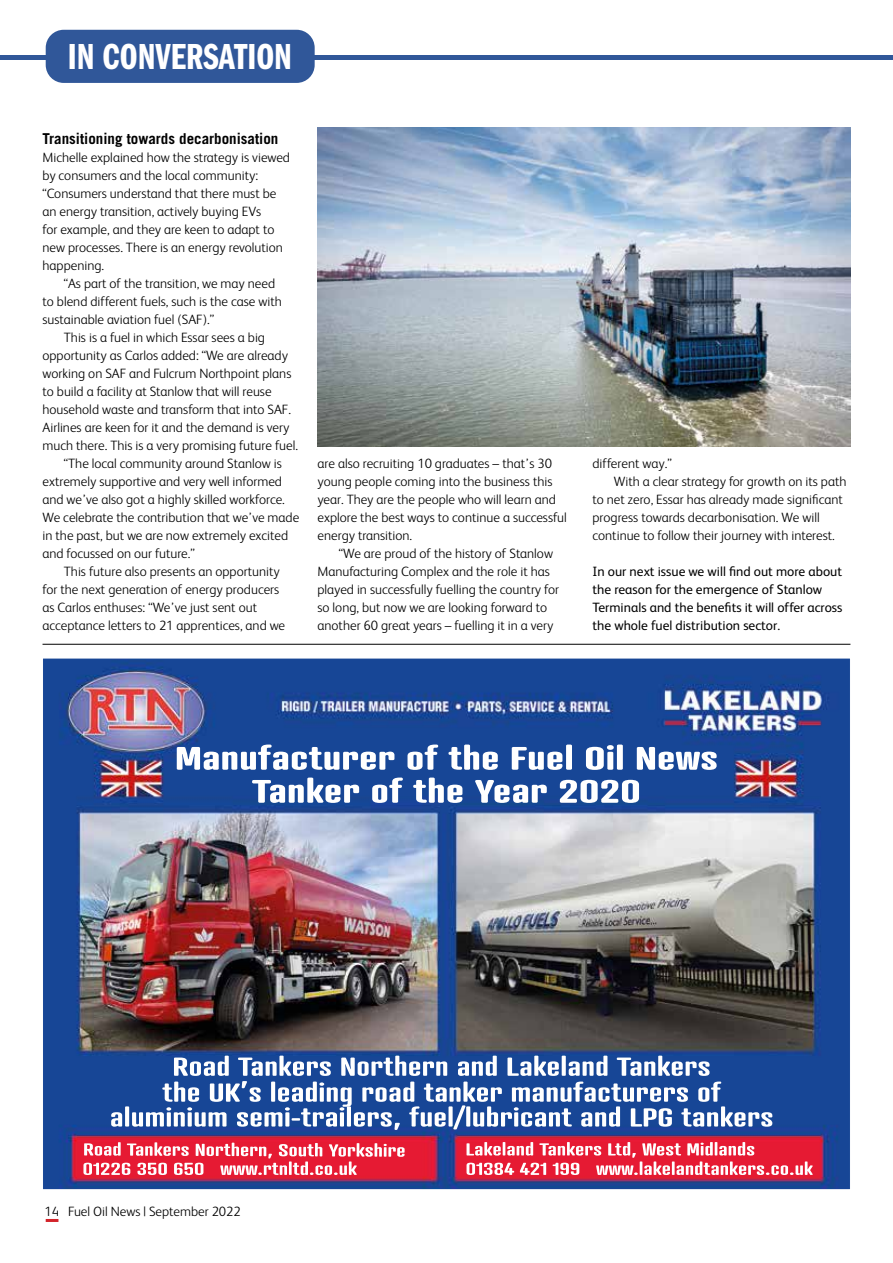
<style>
.page{position:relative;width:893px;height:1263px;background:#fff}
.page>*{position:absolute;margin:0;border:0;box-sizing:border-box;transform-origin:0 0}
.t1{font:37.5px "Franklin Gothic LT Pro Dm Cm";color:#fff}
.t2{font:700 15px "Trade Gothic LT Std";color:#000}
.t3{font:300 13.5px/18px "FS Albert";color:#000}
.t4{font:13.5px/18px "FS Albert";color:#000}
</style>
<div class="page">
<svg style="left:46px;top:1219px;width:12px;height:3px"></svg>
<hr style="left:43px;top:644px;width:807px;height:1px;background:#000">
<div style="left:0;top:55px;width:893px;height:5px;background:#305799"></div>
<div style="left:46px;top:30px;width:269px;height:53px;background:#305799;border-radius:18px"></div>
<img style="left:318px;top:128px;width:532px;height:318px">
<img style="left:45px;top:660px;width:803px;height:527px">
<h1 class="t1" style="left:68px;top:36px;width:226px">IN CONVERSATION</h1>
<p class="t2" style="left:43px;top:129px;width:237px">Transitioning towards decarbonisation</p>
<p class="t3" style="left:43px;top:148px;width:249px">Michelle explained how the strategy is viewed by consumers and the local community: “Consumers understand that there must be an energy transition, actively buying EVs<br>for example, and they are keen to adapt to new processes. There is an energy revolution happening.</p>
<p class="t3" style="left:43px;top:274px;width:241px;text-indent:21px">“As part of the transition, we may need to blend different fuels, such is the case with sustainable aviation fuel (SAF).”</p>
<p class="t3" style="left:64px;top:328px;width:203px">This is a fuel in which Essar sees a big</p>
<p class="t3" style="left:43px;top:346px;width:247px">opportunity as Carlos added: “We are already</p>
<p class="t3" style="left:43px;top:364px;width:250px">working on SAF and Fulcrum Northpoint plans</p>
<p class="t3" style="left:43px;top:382px;width:231px">to build a facility at Stanlow that will reuse</p>
<p class="t3" style="left:43px;top:400px;width:250px">household waste and transform that into SAF.</p>
<p class="t3" style="left:43px;top:418px;width:248px">Airlines are keen for it and the demand is very</p>
<p class="t3" style="left:43px;top:436px;width:257px">much there. This is a very promising future fuel.</p>
<p class="t3" style="left:64px;top:454px;width:220px">“The local community around Stanlow is</p>
<p class="t3" style="left:43px;top:472px;width:241px">extremely supportive and very well informed</p>
<p class="t3" style="left:43px;top:490px;width:244px">and we’ve also got a highly skilled workforce.</p>
<p class="t3" style="left:43px;top:508px;width:258px">We celebrate the contribution that we’ve made</p>
<p class="t3" style="left:43px;top:526px;width:247px">in the past, but we are now extremely excited</p>
<p class="t3" style="left:43px;top:544px;width:154px">and focussed on our future.”</p>
<p class="t3" style="left:64px;top:562px;width:218px">This future also presents an opportunity</p>
<p class="t3" style="left:43px;top:580px;width:238px">for the next generation of energy producers</p>
<p class="t3" style="left:43px;top:598px;width:216px">as Carlos enthuses: “We’ve just sent out</p>
<p class="t3" style="left:43px;top:616px;width:244px">acceptance letters to 21 apprentices, and we</p>
<p class="t3" style="left:317px;top:454px;width:251px">are also recruiting 10 graduates – that’s 30 young people coming into the business this year. They are the people who will learn and explore the best ways to continue a successful energy transition.</p>
<p class="t3" style="left:317px;top:544px;width:243px;text-indent:21px">“We are proud of the history of Stanlow Manufacturing Complex and the role it has played in successfully fuelling the country for so long, but now we are looking forward to another 60 great years – fuelling it in a very</p>
<p class="t3" style="left:592px;top:454px;width:81px">different way.”</p>
<p class="t3" style="left:614px;top:472px;width:234px">With a clear strategy for growth on its path</p>
<p class="t3" style="left:592px;top:490px;width:252px">to net zero, Essar has already made significant</p>
<p class="t3" style="left:592px;top:508px;width:229px">progress towards decarbonisation. We will</p>
<p class="t3" style="left:592px;top:526px;width:244px">continue to follow their journey with interest.</p>
<p class="t4" style="left:592px;top:562px;width:252px">In our next issue we will find out more about the reason for the emergence of Stanlow Terminals and the benefits it will offer across the whole fuel distribution sector.</p>
<p class="t3" style="left:45px;top:1202px;width:198px">14 Fuel Oil News | September 2022</p>
</div>
